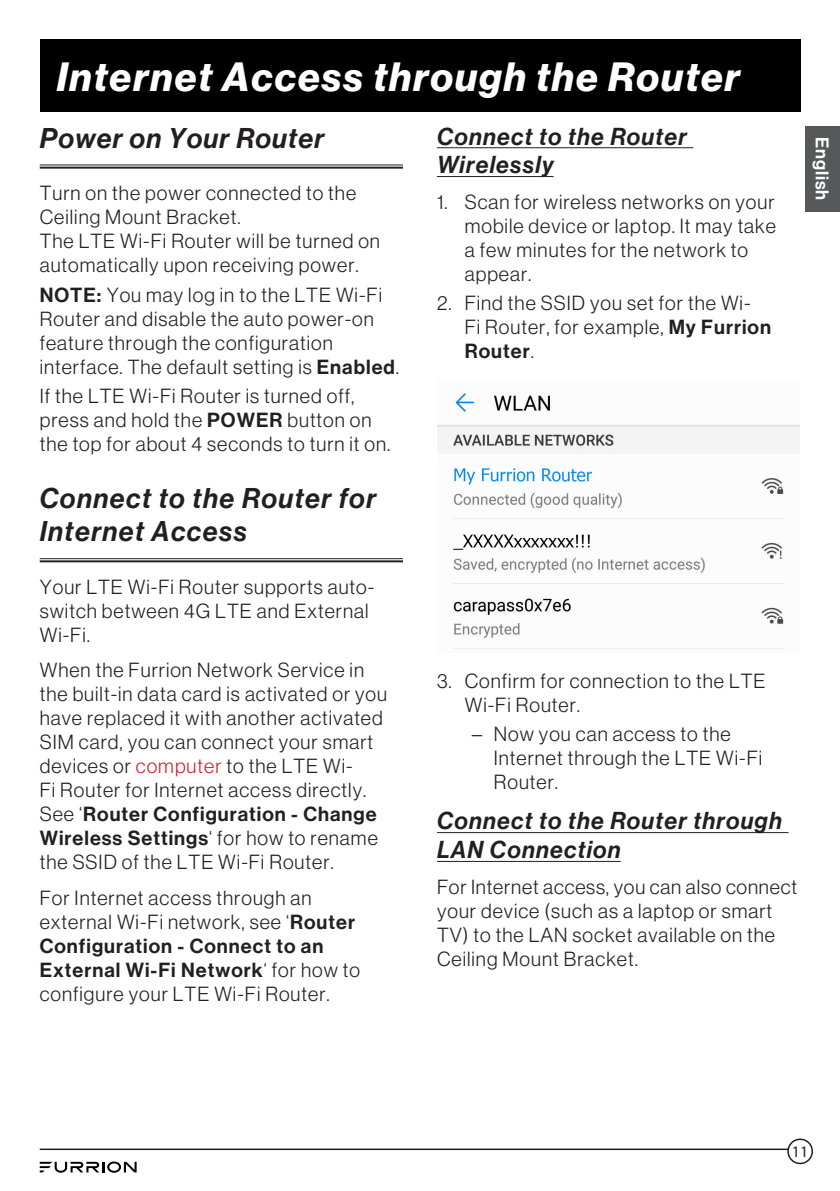
<style>
.page{position:relative;width:840px;height:1191px;background:#fff}
.page>*{position:absolute;margin:0;border:0;box-sizing:border-box;transform-origin:0 0}
.Body_-_Heading{font:40px "N Haas Grotesk DS Pro 76 Bd It";letter-spacing:.05em;color:#fff}
.Body_-_Title{font:28px/33.6px "N Haas Grotesk DS Pro 66 Md It";letter-spacing:.05em;color:#231f20}
.Body_-_Subtitle{font:24px/28.8px "N Haas Grotesk DS Pro 66 Md It";letter-spacing:.05em;color:#231f20}
.Body-normal{font:20px/24px "N Haas Grotesk DS Pro 45 Lt";letter-spacing:.05em;color:#231f20}
.t1{font:18px "N Haas Grotesk DS Pro 65 Md";letter-spacing:.05em;color:#fff}
.t2{font:16px "Myriad Pro";color:#231f20}
.s1{font-family:"N Haas Grotesk DS Pro 65 Md"}
.s2{color:#d1232a}
.s3{font-family:"Myriad Pro"}
</style>
<div class="page">
<hr style="left:40px;top:165px;width:363px;height:1px;background:#231f20">
<hr style="left:40px;top:167px;width:363px;height:2px;background:#231f20">
<hr style="left:40px;top:558px;width:363px;height:1px;background:#231f20">
<hr style="left:40px;top:560px;width:363px;height:2px;background:#231f20">
<hr style="left:437px;top:147px;width:256px;height:1px;background:#231f20">
<hr style="left:437px;top:176px;width:116px;height:1px;background:#231f20">
<hr style="left:437px;top:832px;width:351px;height:1px;background:#231f20">
<hr style="left:437px;top:861px;width:183px;height:1px;background:#231f20">
<img style="left:437px;top:391px;width:361px;height:258px">
<hr style="left:40px;top:1148px;width:759px;height:2px;background:#231f20">
<svg style="left:40px;top:1161px;width:96px;height:11px"></svg>
<div style="left:787px;top:1139px;width:24px;height:24px;background:#fff;border-radius:50%"></div>
<div style="left:786px;top:1138px;width:26px;height:26px;border:2px solid #231f20;border-radius:50%"></div>
<div style="left:805px;top:126px;width:34px;height:85px;background:#57585a"></div>
<div style="left:40px;top:40px;width:759px;height:72px;background:#000"></div>
<p class="Body_-_Heading" style="left:57px;top:54px;width:684px">Internet Access through the Router</p>
<p class="Body_-_Title" style="left:40px;top:121px;width:286px">Power on Your Router</p>
<p class="Body-normal" style="left:40px;top:181px;width:341px">Turn on the power connected to the<br>Ceiling Mount Bracket.<br>The LTE Wi-Fi Router will be turned on automatically upon receiving power.</p>
<p class="Body-normal" style="left:40px;top:283px;width:360px"><span class="s1">NOTE:</span> You may log in to the LTE Wi-Fi Router and disable the auto power-on feature through the configuration interface. The default setting is <span class="s1">Enabled</span>.</p>
<p class="Body-normal" style="left:40px;top:384px;width:352px">If the LTE Wi-Fi Router is turned off, press and hold the <span class="s1">POWER</span> button on the top for about 4 seconds to turn it on.</p>
<p class="Body_-_Title" style="left:40px;top:481px;width:338px">Connect to the Router for<br>Internet Access</p>
<p class="Body-normal" style="left:40px;top:574px;width:336px">Your LTE Wi-Fi Router supports auto&shy;switch between 4G LTE and External<br>Wi-Fi.</p>
<p class="Body-normal" style="left:40px;top:658px;width:348px">When the Furrion Network Service in the built-in data card is activated or you have replaced it with another activated SIM card, you can connect your smart devices or <span class="s2">computer</span> to the LTE Wi-<br>Fi Router for Internet access directly.<br>See ‘<span class="s1">Router Configuration - Change Wireless Settings</span>‘ for how to rename the SSID of the LTE Wi-Fi Router.</p>
<p class="Body-normal" style="left:40px;top:885px;width:322px">For Internet access through an external Wi-Fi network, see ‘<span class="s1">Router<br>Configuration - Connect to an<br>External Wi-Fi Network</span>‘ for how to configure your LTE Wi-Fi Router.</p>
<p class="Body_-_Subtitle" style="left:437px;top:122px;width:251px">Connect to the Router<br>Wirelessly</p>
<p class="Body-normal" style="left:464px;top:190px;width:312px;text-indent:-28px">1. Scan for wireless networks on your mobile device or laptop. It may take a few minutes for the network to appear.</p>
<p class="Body-normal" style="left:464px;top:291px;width:308px;text-indent:-28px">2. Find the SSID you set for the Wi-<br>Fi Router, for example, <span class="s1">My Furrion<br>Router</span>.</p>
<p class="Body-normal" style="left:464px;top:668px;width:302px;text-indent:-28px">3. Confirm for connection to the LTE<br>Wi-Fi Router.</p>
<p class="Body-normal" style="left:493px;top:722px;width:270px;text-indent:-23px"><span class="s3">−</span> Now you can access to the<br>Internet through the LTE Wi-Fi<br>Router.</p>
<p class="Body_-_Subtitle" style="left:437px;top:807px;width:346px">Connect to the Router through<br>LAN Connection</p>
<p class="Body-normal" style="left:437px;top:874px;width:361px">For Internet access, you can also connect your device (such as a laptop or smart TV) to the LAN socket available on the Ceiling Mount Bracket.</p>
<p class="t1" style="left:832px;top:137px;width:65px;rotate:90deg">English</p>
<p class="t2" style="left:791px;top:1143px;width:18px">11</p>
</div>
